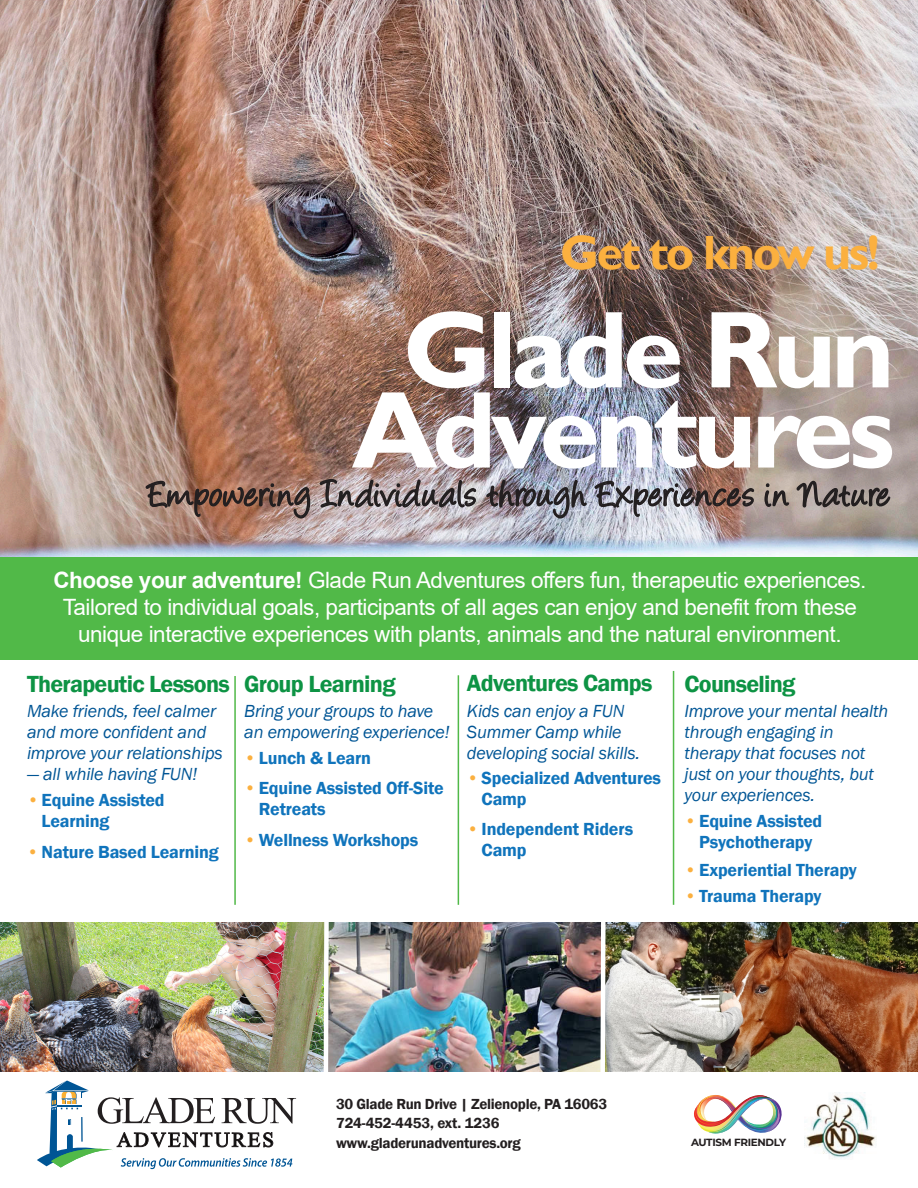
<style>
.page{position:relative;width:918px;height:1188px;background:#fff}
.page>*{position:absolute;margin:0;border:0;box-sizing:border-box;transform-origin:0 0}
.t1{font:700 110.1px/80.1px "Gill Sans";letter-spacing:-.05em;color:#fff;text-align:center}
.t2{font:700 48px "Gill Sans";letter-spacing:-.05em;color:#fbb03f}
.t3{font:42px "Angelina";letter-spacing:.045em;color:#231f20}
.t4{font:600 24px "Franklin Gothic";letter-spacing:-.03em;color:#0d9344}
.t5{font:22.5px/27px "Arial";letter-spacing:-.02em;color:#fff;text-align:center}
.t6{font:italic 18px/21px "Franklin Gothic";letter-spacing:-.01em;color:#005595}
.t7{font:600 18px/21px "Franklin Gothic";letter-spacing:-.01em;color:#1074bc}
.t8{font:600 15px/19.5px "Franklin Gothic";letter-spacing:-.02em;color:#231f20}
.t9{font:700 10.35px "Montserrat";letter-spacing:-.03em;color:#231f20}
.s1{font-weight:700}
.s2{color:#fbb03f}
</style>
<div class="page">
<img style="left:0;top:1px;width:918px;height:556px">
<svg style="left:37px;top:1080px;width:259px;height:89px"></svg>
<img style="left:804px;top:1094px;width:72px;height:65px">
<div style="left:0;top:557px;width:918px;height:103px;background:#51b948"></div>
<img style="left:145px;top:428px;width:166px;height:129px">
<img style="left:319px;top:459px;width:158px;height:50px">
<img style="left:486px;top:479px;width:102px;height:78px">
<img style="left:594px;top:480px;width:161px;height:38px">
<svg style="left:764px;top:482px;width:26px;height:27px"></svg>
<svg style="left:796px;top:480px;width:94px;height:28px"></svg>
<hr style="left:234px;top:676px;width:2px;height:229px;background:#51b948">
<hr style="left:458px;top:675px;width:1px;height:230px;background:#51b948">
<hr style="left:673px;top:671px;width:1px;height:234px;background:#51b948">
<img style="left:331px;top:923px;width:267px;height:149px">
<img style="left:0;top:923px;width:321px;height:149px">
<img style="left:608px;top:923px;width:310px;height:149px">
<svg style="left:598px;top:923px;width:10px;height:149px"></svg>
<svg style="left:321px;top:923px;width:10px;height:149px"></svg>
<hr style="left:0;top:0;width:918px;height:1px;background:#606160">
<img style="left:694px;top:1095px;width:88px;height:39px">
<h2 class="t2" style="left:560px;top:224px;width:321px">Get to know us!</h2>
<h1 class="t1" style="left:352px;top:313px;width:545px">Glade Run<br>Adventures</h1>
<h3 class="t3" style="left:148px;top:476px;width:743px">Empowering Individuals through Experiences in Nature</h3>
<p class="t5" style="left:53px;top:567px;width:815px"><span class="s1">Choose your adventure!</span> Glade Run Adventures offers fun, therapeutic experiences.<br>Tailored to individual goals, participants of all ages can enjoy and benefit from these unique interactive experiences with plants, animals and the natural environment.</p>
<h3 class="t4" style="left:27px;top:669px;width:204px">Therapeutic Lessons</h3>
<p class="t6" style="left:27px;top:701px;width:197px">Make friends, feel calmer and more confident and improve your relationships</p>
<p class="t6" style="left:27px;top:764px;width:172px">— all while having FUN!</p>
<p class="t7" style="left:42px;top:789px;width:125px;text-indent:-15px"><span class="s2">•</span> Equine Assisted<br>Learning</p>
<p class="t7" style="left:27px;top:842px;width:193px"><span class="s2">•</span> Nature Based Learning</p>
<h3 class="t4" style="left:244px;top:669px;width:153px">Group Learning</h3>
<p class="t6" style="left:244px;top:701px;width:207px">Bring your groups to have an empowering experience!</p>
<p class="t7" style="left:244px;top:747px;width:128px"><span class="s2">•</span> Lunch &amp; Learn</p>
<p class="t7" style="left:259px;top:777px;width:186px;text-indent:-15px"><span class="s2">•</span> Equine Assisted Off-Site<br>Retreats</p>
<p class="t7" style="left:244px;top:830px;width:176px"><span class="s2">•</span> Wellness Workshops</p>
<h3 class="t4" style="left:467px;top:669px;width:187px">Adventures Camps</h3>
<p class="t6" style="left:467px;top:701px;width:175px">Kids can enjoy a FUN<br>Summer Camp while developing social skills.</p>
<p class="t7" style="left:482px;top:768px;width:181px;text-indent:-15px"><span class="s2">•</span> Specialized Adventures<br>Camp</p>
<p class="t7" style="left:482px;top:819px;width:153px;text-indent:-15px"><span class="s2">•</span> Independent Riders<br>Camp</p>
<h3 class="t4" style="left:685px;top:669px;width:112px">Counseling</h3>
<p class="t6" style="left:685px;top:701px;width:205px">Improve your mental health through engaging in therapy that focuses not just on your thoughts, but your experiences.</p>
<p class="t7" style="left:685px;top:810px;width:139px;text-align:center"><span class="s2">•</span> Equine Assisted<br>Psychotherapy</p>
<p class="t7" style="left:685px;top:860px;width:174px"><span class="s2">•</span> Experiential Therapy</p>
<p class="t7" style="left:685px;top:885px;width:138px"><span class="s2">•</span> Trauma Therapy</p>
<p class="t8" style="left:336px;top:1094px;width:273px">30 Glade Run Drive | Zelienople, PA 16063<br>724-452-4453, ext. 1236 www.gladerunadventures.org</p>
<p class="t9" style="left:691px;top:1135px;width:97px">AUTISM FRIENDLY</p>
</div>
